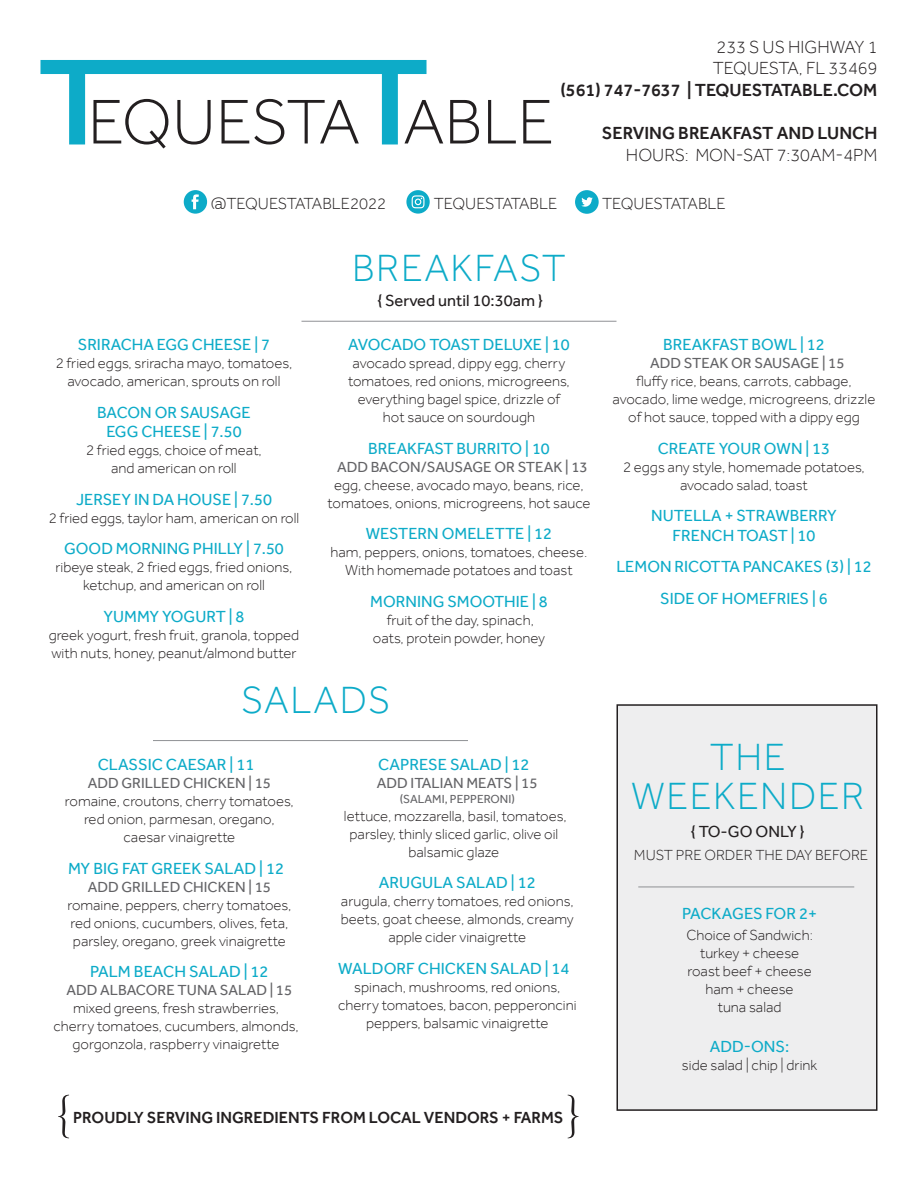
<style>
.page{position:relative;width:918px;height:1188px;background:#fff}
.page>*{position:absolute;margin:0;border:0;box-sizing:border-box;transform-origin:0 0}
.t1{font:300 39px/39px "Effra";letter-spacing:.04em;color:#0dabc8;text-align:center}
.t2{font:500 18px "Effra";color:#231f20}
.t3{font:300 18px/21.6px "Effra";color:#231f20}
.t4{font:16.5px/19.8px "Effra";color:#0dabc8;text-align:center}
.t5{font:500 16.5px "Effra";color:#231f20}
.t6{font:300 16.5px "Effra";color:#231f20}
.t7{font:16.5px "Effra";color:#231f20}
.t8{font:300 15px/18px "Effra";color:#231f20;text-align:center}
.t9{font:15px "Effra";color:#636366}
.t10{font:12px "Effra";color:#636366}
</style>
<div class="page">
<svg style="left:40px;top:60px;width:403px;height:88px"></svg>
<svg style="left:450px;top:100px;width:29px;height:43px"></svg>
<svg style="left:488px;top:100px;width:28px;height:43px"></svg>
<svg style="left:523px;top:100px;width:28px;height:43px"></svg>
<div style="left:184px;top:190px;width:23px;height:24px;background:#0dabc8;border-radius:50%"></div>
<svg style="left:192px;top:194px;width:7px;height:15px"></svg>
<svg style="left:406px;top:190px;width:24px;height:24px"></svg>
<svg style="left:412px;top:195px;width:13px;height:13px"></svg>
<svg style="left:575px;top:190px;width:24px;height:24px"></svg>
<hr style="left:153px;top:740px;width:315px;height:1px;background:#8f9194">
<hr style="left:302px;top:321px;width:314px;height:1px;background:#8f9194">
<div style="left:617px;top:705px;width:260px;height:405px;background:#eeeeef"></div>
<div style="left:616px;top:704px;width:262px;height:407px;border:2px solid #231f20"></div>
<hr style="left:638px;top:887px;width:216px;height:1px;background:#8f9194">
<svg style="left:568px;top:1095px;width:11px;height:43px"></svg>
<svg style="left:58px;top:1095px;width:11px;height:43px"></svg>
<p class="t3" style="left:713px;top:36px;width:166px">233 S US HIGHWAY 1<br>TEQUESTA, FL 33469</p>
<p class="t2" style="left:561px;top:79px;width:318px">(561) 747-7637 | TEQUESTATABLE.COM</p>
<p class="t2" style="left:602px;top:122px;width:277px">SERVING BREAKFAST AND LUNCH</p>
<p class="t3" style="left:626px;top:144px;width:253px">HOURS: MON-SAT 7:30AM-4PM</p>
<p class="t6" style="left:211px;top:193px;width:177px">@TEQUESTATABLE2022</p>
<p class="t6" style="left:434px;top:193px;width:125px">TEQUESTATABLE</p>
<p class="t6" style="left:602px;top:193px;width:125px">TEQUESTATABLE</p>
<p class="t4" style="left:78px;top:335px;width:194px">SRIRACHA EGG CHEESE | 7</p>
<p class="t8" style="left:56px;top:354px;width:238px">2 fried eggs, sriracha mayo, tomatoes, avocado, american, sprouts on roll</p>
<p class="t4" style="left:97px;top:402px;width:155px">BACON OR SAUSAGE<br>EGG CHEESE | 7.50</p>
<p class="t8" style="left:86px;top:441px;width:177px">2 fried eggs, choice of meat, and american on roll</p>
<p class="t4" style="left:76px;top:489px;width:197px">JERSEY IN DA HOUSE | 7.50</p>
<p class="t8" style="left:49px;top:509px;width:252px">2 fried eggs, taylor ham, american on roll</p>
<p class="t4" style="left:64px;top:539px;width:221px">GOOD MORNING PHILLY | 7.50</p>
<p class="t8" style="left:56px;top:558px;width:238px">ribeye steak, 2 fried eggs, fried onions, ketchup, and american on roll</p>
<p class="t4" style="left:104px;top:606px;width:142px">YUMMY YOGURT | 8</p>
<p class="t8" style="left:49px;top:626px;width:252px;text-align:left">greek yogurt, fresh fruit, granola, topped with nuts, honey, peanut/almond butter</p>
<h1 class="t1" style="left:352px;top:248px;width:215px">BREAKFAST</h1>
<p class="t7" style="left:377px;top:291px;width:167px">{ Served until 10:30am }</p>
<p class="t4" style="left:348px;top:335px;width:223px">AVOCADO TOAST DELUXE | 10</p>
<p class="t8" style="left:348px;top:354px;width:223px">avocado spread, dippy egg, cherry tomatoes, red onions, microgreens, everything bagel spice, drizzle of hot sauce on sourdough</p>
<p class="t4" style="left:368px;top:438px;width:183px">BREAKFAST BURRITO | 10</p>
<p class="t9" style="left:337px;top:458px;width:252px">ADD BACON/SAUSAGE OR STEAK | 13</p>
<p class="t8" style="left:328px;top:476px;width:264px">egg, cheese, avocado mayo, beans, rice, tomatoes, onions, microgreens, hot sauce</p>
<p class="t4" style="left:366px;top:524px;width:188px">WESTERN OMELETTE | 12</p>
<p class="t8" style="left:331px;top:543px;width:258px">ham, peppers, onions, tomatoes, cheese.<br>With homemade potatoes and toast</p>
<p class="t4" style="left:370px;top:591px;width:179px">MORNING SMOOTHIE | 8</p>
<p class="t8" style="left:373px;top:611px;width:174px">fruit of the day, spinach, oats, protein powder, honey</p>
<h1 class="t1" style="left:241px;top:680px;width:151px">SALADS</h1>
<p class="t4" style="left:98px;top:755px;width:158px">CLASSIC CAESAR | 11</p>
<p class="t9" style="left:88px;top:774px;width:185px">ADD GRILLED CHICKEN | 15</p>
<p class="t8" style="left:65px;top:792px;width:230px">romaine, croutons, cherry tomatoes, red onion, parmesan, oregano, caesar vinaigrette</p>
<p class="t4" style="left:68px;top:858px;width:217px">MY BIG FAT GREEK SALAD | 12</p>
<p class="t9" style="left:88px;top:878px;width:185px">ADD GRILLED CHICKEN | 15</p>
<p class="t8" style="left:67px;top:896px;width:225px;text-align:left">romaine, peppers, cherry tomatoes, red onions, cucumbers, olives, feta, parsley, oregano, greek vinaigrette</p>
<p class="t4" style="left:90px;top:962px;width:180px">PALM BEACH SALAD | 12</p>
<p class="t9" style="left:67px;top:981px;width:227px">ADD ALBACORE TUNA SALAD | 15</p>
<p class="t8" style="left:54px;top:999px;width:247px">mixed greens, fresh strawberries, cherry tomatoes, cucumbers, almonds, gorgonzola, raspberry vinaigrette</p>
<p class="t4" style="left:378px;top:755px;width:153px">CAPRESE SALAD | 12</p>
<p class="t9" style="left:377px;top:774px;width:162px">ADD ITALIAN MEATS | 15</p>
<p class="t10" style="left:400px;top:792px;width:117px">(SALAMI, PEPPERONI)</p>
<p class="t8" style="left:344px;top:807px;width:224px">lettuce, mozzarella, basil, tomatoes, parsley, thinly sliced garlic, olive oil balsamic glaze</p>
<p class="t4" style="left:379px;top:873px;width:158px">ARUGULA SALAD | 12</p>
<p class="t8" style="left:341px;top:892px;width:234px">arugula, cherry tomatoes, red onions, beets, goat cheese, almonds, creamy apple cider vinaigrette</p>
<p class="t4" style="left:338px;top:958px;width:233px">WALDORF CHICKEN SALAD | 14</p>
<p class="t8" style="left:338px;top:978px;width:240px">spinach, mushrooms, red onions, cherry tomatoes, bacon, pepperoncini peppers, balsamic vinaigrette</p>
<p class="t5" style="left:73px;top:1107px;width:492px">PROUDLY SERVING INGREDIENTS FROM LOCAL VENDORS + FARMS</p>
<p class="t4" style="left:663px;top:335px;width:163px">BREAKFAST BOWL | 12</p>
<p class="t9" style="left:650px;top:354px;width:196px">ADD STEAK OR SAUSAGE | 15</p>
<p class="t8" style="left:613px;top:372px;width:264px">fluffy rice, beans, carrots, cabbage, avocado, lime wedge, microgreens, drizzle of hot sauce, topped with a dippy egg</p>
<p class="t4" style="left:658px;top:438px;width:174px">CREATE YOUR OWN | 13</p>
<p class="t8" style="left:623px;top:458px;width:243px">2 eggs any style, homemade potatoes, avocado salad, toast</p>
<p class="t4" style="left:651px;top:506px;width:187px">NUTELLA + STRAWBERRY<br>FRENCH TOAST | 10</p>
<p class="t4" style="left:616px;top:551px;width:257px;line-height:31.5px">LEMON RICOTTA PANCAKES (3) | 12<br>SIDE OF HOMEFRIES | 6</p>
<h1 class="t1" style="left:631px;top:737px;width:235px">THE<br>WEEKENDER</h1>
<p class="t7" style="left:691px;top:822px;width:115px">{ TO-GO ONLY }</p>
<p class="t8" style="left:634px;top:846px;width:236px">MUST PRE ORDER THE DAY BEFORE</p>
<p class="t4" style="left:682px;top:903px;width:137px">PACKAGES FOR 2+</p>
<p class="t8" style="left:686px;top:926px;width:128px">Choice of Sandwich: turkey + cheese roast beef + cheese ham + cheese<br>tuna salad</p>
<p class="t4" style="left:710px;top:1037px;width:81px">ADD-ONS:</p>
<p class="t8" style="left:682px;top:1056px;width:137px">side salad | chip | drink</p>
</div>
